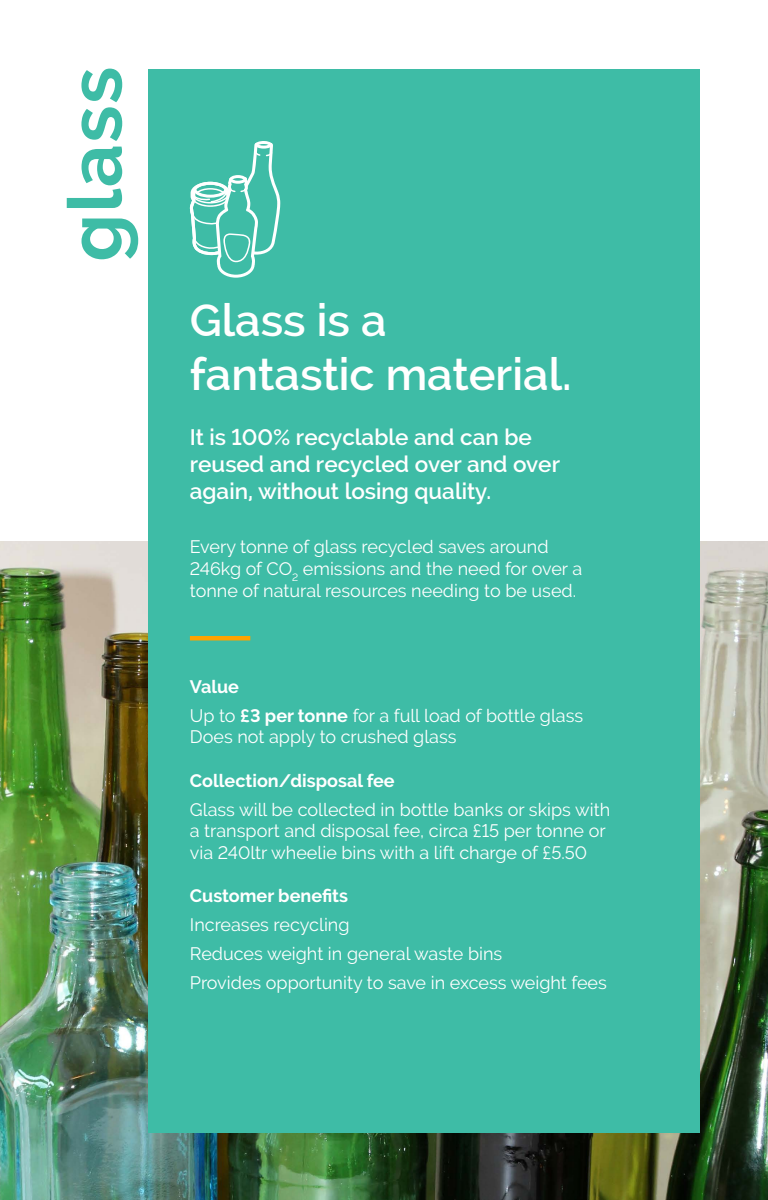
<style>
.page{position:relative;width:768px;height:1200px;background:#fff}
.page>*{position:absolute;margin:0;border:0;box-sizing:border-box;transform-origin:0 0}
.t1{font:700 75px "Raleway";letter-spacing:.02em;color:#3ebca6}
.t2{font:600 45px/54px "Raleway";color:#fff}
.t3{font:600 22.5px/27px "Raleway";color:#fff}
.t4{font:18px/21.6px "Raleway";color:#fff}
.t5{font:700 18px "Raleway";color:#fff}
.s1{font-weight:700}
</style>
<div class="page">
<img style="left:0;top:541px;width:768px;height:659px">
<div style="left:148px;top:69px;width:552px;height:1063px;background:#3ebca6"></div>
<svg style="left:190px;top:141px;width:90px;height:137px"></svg>
<hr style="left:190px;top:636px;width:60px;height:4px;background:#ffa300">
<h1 class="t1" style="left:52px;top:262px;width:196px;rotate:-90deg">glass</h1>
<h2 class="t2" style="left:190px;top:293px;width:383px">Glass is a fantastic material.</h2>
<p class="t3" style="left:190px;top:423px;width:372px">It is 100% recyclable and can be reused and recycled over and over again, without losing quality.</p>
<p class="t4" style="left:190px;top:536px;width:394px">Every tonne of glass recycled saves around<br>246kg of CO<sub>2</sub> emissions and the need for over a tonne of natural resources needing to be used.</p>
<p class="t4" style="left:190px;top:672px;width:395px;line-height:29.1px"><span class="s1">Value<br></span>Up to <span class="s1">£3 per tonne</span> for a full load of bottle glass</p>
<p class="t4" style="left:190px;top:726px;width:268px">Does not apply to crushed glass</p>
<p class="t5" style="left:190px;top:770px;width:206px">Collection/disposal fee</p>
<p class="t4" style="left:190px;top:798px;width:422px">Glass will be collected in bottle banks or skips with a transport and disposal fee, circa £15 per tonne or via 240ltr wheelie bins with a lift charge of £5.50</p>
<p class="t5" style="left:190px;top:885px;width:160px">Customer benefits</p>
<p class="t4" style="left:190px;top:910px;width:419px;line-height:29.1px">Increases recycling<br>Reduces weight in general waste bins<br>Provides opportunity to save in excess weight fees</p>
</div>
